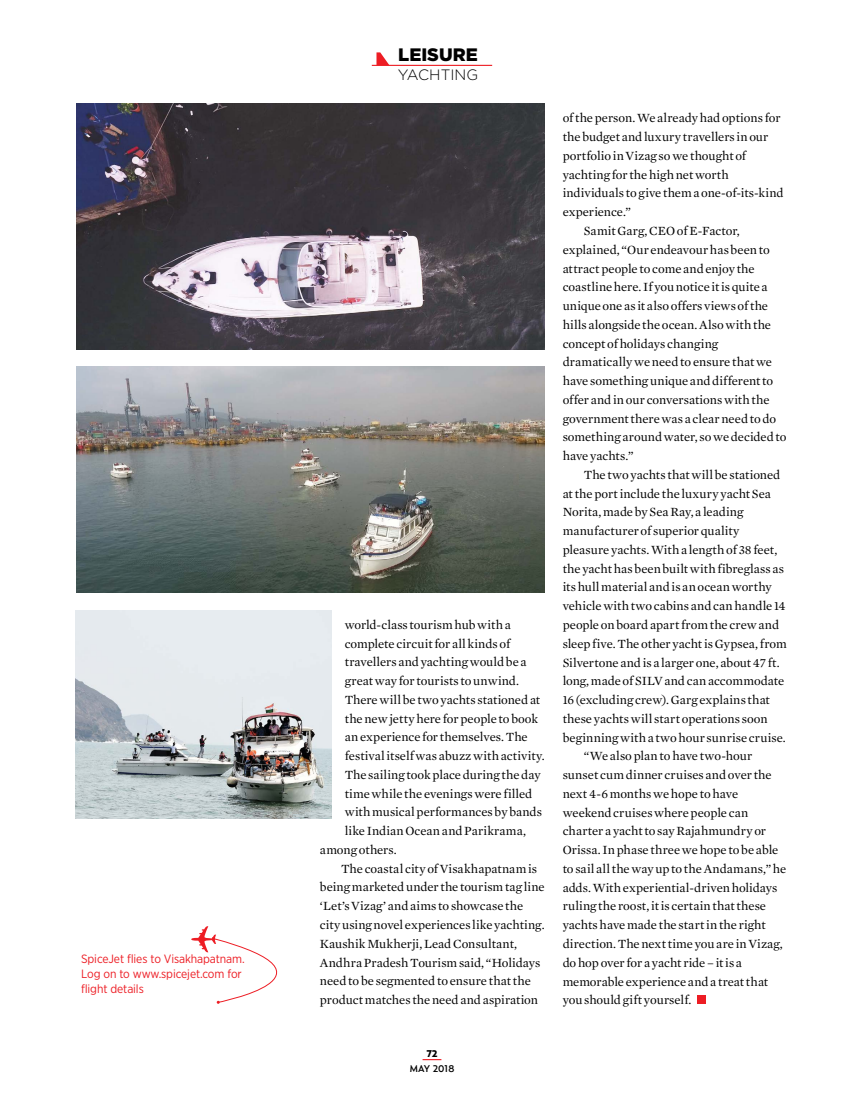
<style>
.page{position:relative;width:864px;height:1106px;background:#fff}
.page>*{position:absolute;margin:0;border:0;box-sizing:border-box;transform-origin:0 0}
.t1{font:900 18px "Gotham HTF";color:#000}
.t2{font:300 15px "Gotham HTF";color:#000}
.t3{font:12.75px "Mercury Text G1 Roman";color:#000}
.t4{font:12px/15px "Gotham Narrow";letter-spacing:-.01em;color:#ed1d24}
.t5{font:500 9.75px "Relay";letter-spacing:.01em;color:#000}
.t6{font:900 9.75px "Relay";color:#000}
</style>
<div class="page">
<hr style="left:371px;top:65px;width:121px;height:1px;background:#ed1d24">
<svg style="left:376px;top:52px;width:13px;height:13px"></svg>
<svg style="left:422px;top:1059px;width:19px;height:1px"></svg>
<div style="left:696px;top:995px;width:9px;height:8px;background:#ed1d24"></div>
<img style="left:77px;top:103px;width:467px;height:247px">
<img style="left:75px;top:610px;width:257px;height:208px">
<img style="left:76px;top:366px;width:468px;height:226px">
<svg style="left:191px;top:926px;width:87px;height:77px"></svg>
<p class="t4" style="left:81px;top:951px;width:165px">SpiceJet flies to Visakhapatnam.<br>Log on to www.spicejet.com for flight details</p>
<h1 class="t1" style="left:398px;top:44px;width:81px">LEISURE</h1>
<p class="t2" style="left:397px;top:67px;width:82px">YACHTING</p>
<p class="t3" style="left:344px;top:617px;width:168px">world-class tourism hub with a</p>
<p class="t3" style="left:344px;top:635px;width:167px">complete circuit for all kinds of</p>
<p class="t3" style="left:344px;top:654px;width:183px">travellers and yachting would be a</p>
<p class="t3" style="left:344px;top:673px;width:176px">great way for tourists to unwind.</p>
<p class="t3" style="left:344px;top:692px;width:197px">There will be two yachts stationed at</p>
<p class="t3" style="left:344px;top:711px;width:195px">the new jetty here for people to book</p>
<p class="t3" style="left:344px;top:729px;width:184px">an experience for themselves. The</p>
<p class="t3" style="left:344px;top:748px;width:201px">festival itself was abuzz with activity.</p>
<p class="t3" style="left:344px;top:767px;width:197px">The sailing took place during the day</p>
<p class="t3" style="left:344px;top:786px;width:189px">time while the evenings were filled</p>
<p class="t3" style="left:344px;top:804px;width:199px">with musical performances by bands</p>
<p class="t3" style="left:344px;top:823px;width:183px">like Indian Ocean and Parikrama,</p>
<p class="t3" style="left:320px;top:842px;width:78px">among others.</p>
<p class="t3" style="left:341px;top:861px;width:197px">The coastal city of Visakhapatnam is</p>
<p class="t3" style="left:320px;top:879px;width:226px">being marketed under the tourism tag line</p>
<p class="t3" style="left:320px;top:898px;width:205px">‘Let’s Vizag’ and aims to showcase the</p>
<p class="t3" style="left:320px;top:917px;width:226px">city using novel experiences like yachting.</p>
<p class="t3" style="left:320px;top:936px;width:199px">Kaushik Mukherji, Lead Consultant,</p>
<p class="t3" style="left:320px;top:954px;width:222px">Andhra Pradesh Tourism said, “Holidays</p>
<p class="t3" style="left:320px;top:973px;width:212px">need to be segmented to ensure that the</p>
<p class="t3" style="left:320px;top:992px;width:219px">product matches the need and aspiration</p>
<p class="t6" style="left:426px;top:1047px;width:12px">72</p>
<p class="t5" style="left:409px;top:1062px;width:46px">MAY 2018</p>
<p class="t3" style="left:562px;top:111px;width:219px">of the person. We already had options for</p>
<p class="t3" style="left:562px;top:129px;width:207px">the budget and luxury travellers in our</p>
<p class="t3" style="left:562px;top:148px;width:185px">portfolio in Vizag so we thought of</p>
<p class="t3" style="left:562px;top:167px;width:168px">yachting for the high net worth</p>
<p class="t3" style="left:562px;top:186px;width:222px">individuals to give them a one-of-its-kind</p>
<p class="t3" style="left:562px;top:204px;width:70px">experience.”</p>
<p class="t3" style="left:583px;top:223px;width:157px">Samit Garg, CEO of E-Factor,</p>
<p class="t3" style="left:562px;top:242px;width:208px">explained, “Our endeavour has been to</p>
<p class="t3" style="left:562px;top:261px;width:193px">attract people to come and enjoy the</p>
<p class="t3" style="left:562px;top:279px;width:206px">coastline here. If you notice it is quite a</p>
<p class="t3" style="left:562px;top:298px;width:207px">unique one as it also offers views of the</p>
<p class="t3" style="left:562px;top:317px;width:210px">hills alongside the ocean. Also with the</p>
<p class="t3" style="left:562px;top:336px;width:157px">concept of holidays changing</p>
<p class="t3" style="left:562px;top:354px;width:211px">dramatically we need to ensure that we</p>
<p class="t3" style="left:562px;top:373px;width:212px">have something unique and different to</p>
<p class="t3" style="left:562px;top:392px;width:208px">offer and in our conversations with the</p>
<p class="t3" style="left:562px;top:411px;width:215px">government there was a clear need to do</p>
<p class="t3" style="left:562px;top:429px;width:225px">something around water, so we decided to</p>
<p class="t3" style="left:562px;top:448px;width:72px">have yachts.”</p>
<p class="t3" style="left:583px;top:467px;width:198px">The two yachts that will be stationed</p>
<p class="t3" style="left:562px;top:486px;width:210px">at the port include the luxury yacht Sea</p>
<p class="t3" style="left:562px;top:504px;width:182px">Norita, made by Sea Ray, a leading</p>
<p class="t3" style="left:562px;top:523px;width:178px">manufacturer of superior quality</p>
<p class="t3" style="left:562px;top:542px;width:216px">pleasure yachts. With a length of 38 feet,</p>
<p class="t3" style="left:562px;top:561px;width:223px">the yacht has been built with fibreglass as</p>
<p class="t3" style="left:562px;top:579px;width:211px">its hull material and is an ocean worthy</p>
<p class="t3" style="left:562px;top:598px;width:224px">vehicle with two cabins and can handle 14</p>
<p class="t3" style="left:562px;top:617px;width:218px">people on board apart from the crew and</p>
<p class="t3" style="left:562px;top:636px;width:225px">sleep five. The other yacht is Gypsea, from</p>
<p class="t3" style="left:562px;top:654px;width:218px">Silvertone and is a larger one, about 47 ft.</p>
<p class="t3" style="left:562px;top:673px;width:223px">long, made of SILV and can accommodate</p>
<p class="t3" style="left:562px;top:692px;width:209px">16 (excluding crew). Garg explains that</p>
<p class="t3" style="left:562px;top:711px;width:206px">these yachts will start operations soon</p>
<p class="t3" style="left:562px;top:730px;width:225px">beginning with a two hour sunrise cruise.</p>
<p class="t3" style="left:583px;top:748px;width:170px">“We also plan to have two-hour</p>
<p class="t3" style="left:562px;top:767px;width:210px">sunset cum dinner cruises and over the</p>
<p class="t3" style="left:562px;top:786px;width:177px">next 4-6 months we hope to have</p>
<p class="t3" style="left:562px;top:805px;width:187px">weekend cruises where people can</p>
<p class="t3" style="left:562px;top:823px;width:205px">charter a yacht to say Rajahmundry or</p>
<p class="t3" style="left:562px;top:842px;width:217px">Orissa. In phase three we hope to be able</p>
<p class="t3" style="left:562px;top:861px;width:225px">to sail all the way up to the Andamans,” he</p>
<p class="t3" style="left:562px;top:880px;width:216px">adds. With experiential-driven holidays</p>
<p class="t3" style="left:562px;top:898px;width:205px">ruling the roost, it is certain that these</p>
<p class="t3" style="left:562px;top:917px;width:204px">yachts have made the start in the right</p>
<p class="t3" style="left:562px;top:936px;width:221px">direction. The next time you are in Vizag,</p>
<p class="t3" style="left:562px;top:955px;width:181px">do hop over for a yacht ride – it is a</p>
<p class="t3" style="left:562px;top:973px;width:207px">memorable experience and a treat that</p>
<p class="t3" style="left:562px;top:992px;width:130px">you should gift yourself.</p>
</div>
